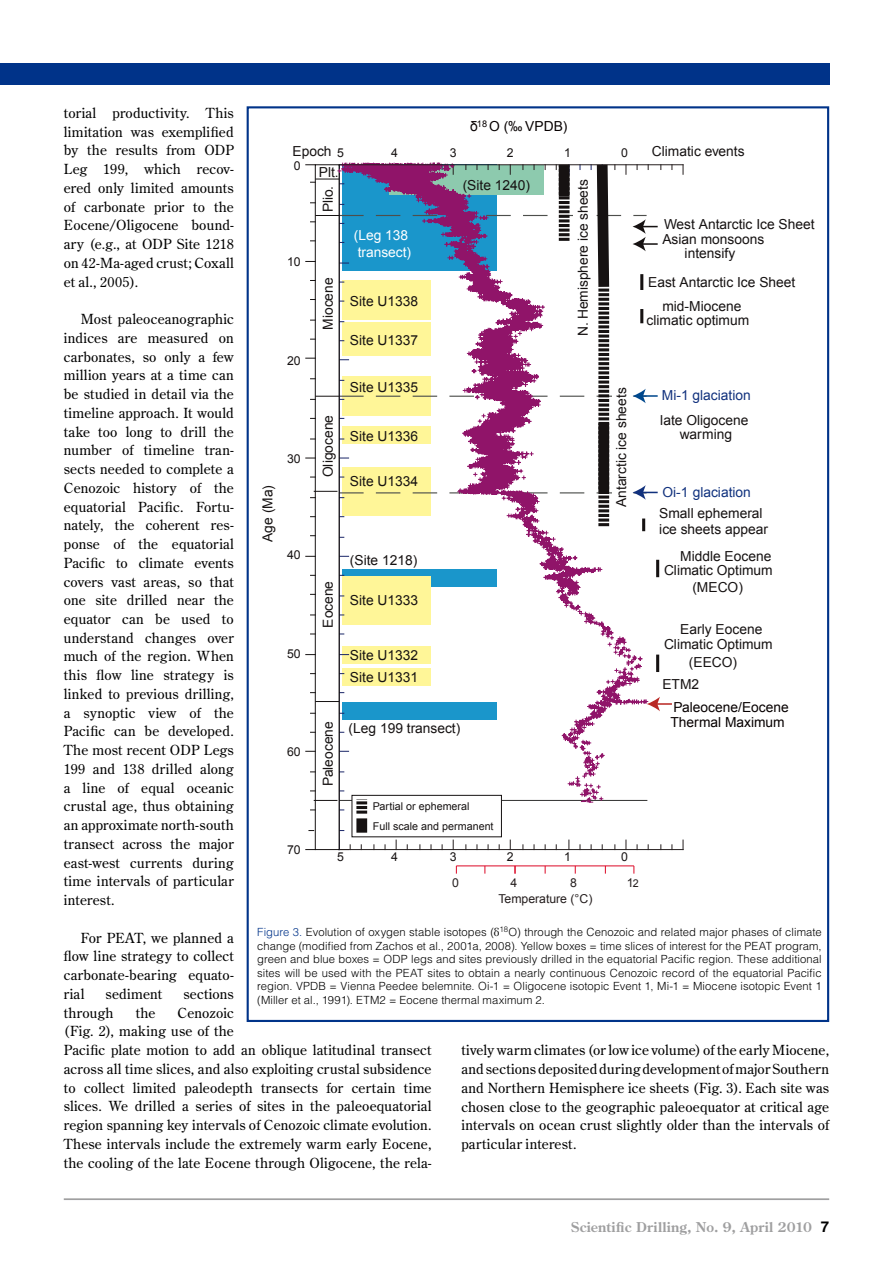
<style>
.page{position:relative;width:893px;height:1263px;background:#fff}
.page>*{position:absolute;margin:0;border:0;box-sizing:border-box;transform-origin:0 0}
.t1{font:13.8px/18.8px "Century Old Style Std";letter-spacing:.015em;color:#000;text-align:justify}
.t2{font:13.8px/14.2px "Arial";color:#161212;text-align:center}
.t3{font:13.8px/14.2px "Arial";color:#070000}
.t4{font:13.8px/16.5px "Arial";color:#fff}
.t5{font:13.8px "Arial";color:#10327e}
.t6{font:13.8px "Arial";color:#11317d}
.t7{font:700 13.5px "Century Old Style Std";letter-spacing:.02em;color:#9f9fa0}
.t8{font:12.3px "Arial";color:#161212}
.t9{font:12.3px "Arial";color:#251e1e}
.t10{font:300 11.25px/13.5px "Helvetica LT Std";letter-spacing:.01em;color:#000;text-align:justify}
.t11{font:10.8px "Arial";color:#161212}
.s1{color:#11317d}
.s2{font-size:10.8px}
.s3{color:#003389}
.s4{font-family:"Century";font-weight:400}
.s5{font-family:"Helvetica LT Std";font-size:15px;color:#000}
</style>
<div class="page">
<hr style="left:64px;top:1198px;width:765px;height:2px;background:#9f9fa0">
<div style="left:0;top:64px;width:829px;height:21px;background:#003389"></div>
<hr style="left:339px;top:849px;width:344px;height:1px;background:#251e1e">
<hr style="left:339px;top:165px;width:1px;height:684px;background:#161212">
<div style="left:315px;top:164px;width:24px;height:686px;border:1px solid #161212"></div>
<svg style="left:315px;top:701px;width:22px;height:1px"></svg>
<svg style="left:314px;top:800px;width:23px;height:1px"></svg>
<svg style="left:311px;top:491px;width:26px;height:7px"></svg>
<svg style="left:311px;top:215px;width:26px;height:9px"></svg>
<svg style="left:311px;top:396px;width:26px;height:4px"></svg>
<svg style="left:306px;top:164px;width:31px;height:20px"></svg>
<hr style="left:456px;top:865px;width:178px;height:1px;background:#dc0826">
<svg style="left:648px;top:225px;width:10px;height:20px"></svg>
<hr style="left:656px;top:655px;width:3px;height:17px;background:#161212">
<hr style="left:656px;top:560px;width:3px;height:17px;background:#161212">
<svg style="left:648px;top:491px;width:10px;height:3px"></svg>
<svg style="left:648px;top:697px;width:24px;height:14px"></svg>
<svg style="left:648px;top:395px;width:10px;height:2px"></svg>
<svg style="left:356px;top:802px;width:11px;height:12px"></svg>
<div style="left:356px;top:818px;width:11px;height:15px;background:#161212"></div>
<svg style="left:337px;top:163px;width:311px;height:639px"></svg>
<div style="left:573px;top:176px;width:21px;height:164px;background:#fff"></div>
<div style="left:612px;top:384px;width:17px;height:127px;background:#fff"></div>
<hr style="left:339px;top:164px;width:344px;height:1px;background:#251e1e">
<p class="t1" style="left:64px;top:103px;width:172px">torial productivity. This limitation was exemplified by the results from ODP Leg 199, which recov&shy;ered only limited amounts of carbonate prior to the Eocene/Oligocene bound&shy;ary (e.g., at ODP Site 1218 on 42-Ma-aged crust; Coxall et al., 2005).</p>
<p class="t1" style="left:64px;top:309px;width:172px;text-indent:17px">Most paleoceanographic indices are measured on carbonates, so only a few million years at a time can be studied in detail via the timeline approach. It would take too long to drill the number of timeline tran&shy;sects needed to complete a Cenozoic history of the equatorial Pacific. Fortu&shy;nately, the coherent res&shy;ponse of the equatorial Pacific to climate events covers vast areas, so that one site drilled near the equator can be used to understand changes over much of the region. When this flow line strategy is linked to previous drilling, a synoptic view of the Pacific can be developed.<br>The most recent ODP Legs 199 and 138 drilled along a line of equal oceanic crustal age, thus obtaining an approximate north-south transect across the major east-west currents during time intervals of particular interest.</p>
<p class="t1" style="left:64px;top:928px;width:172px;text-indent:17px">For PEAT, we planned a flow line strategy to collect carbonate-bearing equato&shy;rial</p>
<p class="t3" style="left:470px;top:120px;width:99px">δ<sup>18</sup> O (‰ VPDB)</p>
<p class="t2" style="left:652px;top:145px;width:94px">Climatic events</p>
<p class="t2" style="left:292px;top:145px;width:41px">Epoch</p>
<p class="t8" style="left:337px;top:144px;width:8px">5</p>
<p class="t8" style="left:391px;top:144px;width:8px">4</p>
<p class="t8" style="left:450px;top:144px;width:8px">3</p>
<p class="t8" style="left:507px;top:144px;width:8px">2</p>
<p class="t8" style="left:564px;top:144px;width:8px">1</p>
<p class="t8" style="left:621px;top:144px;width:8px">0</p>
<p class="t8" style="left:294px;top:157px;width:8px">0</p>
<p class="t2" style="left:319px;top:165px;width:21px">Plt.</p>
<p class="t2" style="left:576px;top:336px;width:159px;rotate:-90deg">N. Hemisphere ice sheets</p>
<p class="t2" style="left:463px;top:178px;width:69px">(Site 1240)</p>
<p class="t2" style="left:321px;top:212px;width:28px;rotate:-90deg">Plio.</p>
<p class="t2" style="left:664px;top:217px;width:152px">West Antarctic Ice Sheet</p>
<p class="t4" style="left:354px;top:227px;width:59px">(Leg 138 transect)</p>
<p class="t2" style="left:662px;top:232px;width:103px">Asian monsoons intensify</p>
<p class="t8" style="left:287px;top:254px;width:15px">10</p>
<p class="t2" style="left:648px;top:275px;width:149px">East Antarctic Ice Sheet</p>
<p class="t2" style="left:321px;top:330px;width:54px;rotate:-90deg">Miocene</p>
<p class="t2" style="left:350px;top:294px;width:70px">Site U1338</p>
<p class="t2" style="left:350px;top:333px;width:70px">Site U1337</p>
<p class="t2" style="left:350px;top:380px;width:70px">Site U1335</p>
<p class="t2" style="left:647px;top:299px;width:104px">mid-Miocene climatic optimum</p>
<p class="t8" style="left:287px;top:352px;width:15px">20</p>
<p class="t2" style="left:614px;top:507px;width:121px;rotate:-90deg">Antarctic ice sheets</p>
<p class="t6" style="left:662px;top:386px;width:90px">Mi-1 glaciation</p>
<p class="t2" style="left:660px;top:413px;width:90px">late Oligocene warming</p>
<p class="t2" style="left:321px;top:477px;width:64px;rotate:-90deg">Oligocene</p>
<p class="t2" style="left:350px;top:430px;width:70px">Site U1336</p>
<p class="t8" style="left:287px;top:450px;width:15px">30</p>
<p class="t2" style="left:350px;top:474px;width:70px">Site U1334</p>
<p class="t2" style="left:261px;top:542px;width:58px;rotate:-90deg">Age (Ma)</p>
<p class="t5" style="left:662px;top:483px;width:90px"><span class="s1">Oi-1</span> glaciation</p>
<p class="t2" style="left:659px;top:506px;width:110px;line-height:15.3px;text-align:left">Small ephemeral ice sheets appear</p>
<p class="t8" style="left:287px;top:547px;width:15px">40</p>
<p class="t2" style="left:664px;top:549px;width:110px;text-align:right">Middle Eocene<br>Climatic Optimum</p>
<p class="t2" style="left:692px;top:580px;width:52px">(MECO)</p>
<p class="t2" style="left:350px;top:553px;width:69px">(Site 1218)</p>
<p class="t2" style="left:321px;top:628px;width:48px;rotate:-90deg">Eocene</p>
<p class="t2" style="left:350px;top:593px;width:70px">Site U1333</p>
<p class="t2" style="left:664px;top:622px;width:110px">Early Eocene<br>Climatic Optimum</p>
<p class="t2" style="left:662px;top:678px;width:38px">ETM2</p>
<p class="t8" style="left:287px;top:645px;width:15px">50</p>
<p class="t2" style="left:350px;top:648px;width:70px">Site U1332</p>
<p class="t2" style="left:689px;top:655px;width:50px">(EECO)</p>
<p class="t2" style="left:350px;top:670px;width:70px">Site U1331</p>
<p class="t3" style="left:670px;top:701px;width:120px">Paleocene/Eocene<br>Thermal Maximum</p>
<p class="t2" style="left:321px;top:786px;width:66px;rotate:-90deg">Paleocene</p>
<p class="t2" style="left:349px;top:721px;width:113px">(Leg 199 transect)</p>
<p class="t8" style="left:287px;top:744px;width:15px">60</p>
<p class="t11" style="left:373px;top:800px;width:98px">Partial or ephemeral</p>
<p class="t11" style="left:373px;top:819px;width:122px">Full scale and permanent</p>
<p class="t8" style="left:287px;top:842px;width:15px">70</p>
<p class="t8" style="left:337px;top:848px;width:8px">5</p>
<p class="t8" style="left:391px;top:848px;width:8px">4</p>
<p class="t8" style="left:450px;top:848px;width:8px">3</p>
<p class="t8" style="left:507px;top:848px;width:8px">2</p>
<p class="t8" style="left:564px;top:848px;width:8px">1</p>
<p class="t8" style="left:621px;top:848px;width:8px">0</p>
<p class="t9" style="left:452px;top:874px;width:8px">0</p>
<p class="t9" style="left:510px;top:874px;width:8px">4</p>
<p class="t9" style="left:570px;top:874px;width:8px">8</p>
<p class="t9" style="left:627px;top:874px;width:13px">1<span class="s2">2</span></p>
<p class="t9" style="left:498px;top:891px;width:95px">Temperature (°C)</p>
<p class="t10" style="left:257px;top:925px;width:566px"><span class="s3">Figure 3.</span> Evolution of oxygen stable isotopes (<span class="s4">δ</span><sup>18</sup>O) through the Cenozoic and related major phases of climate change (modified from Zachos et al., 2001a, 2008). Yellow boxes = time slices of interest for the PEAT program, green and blue boxes = ODP legs and sites previously drilled in the equatorial Pacific region. These additional sites will be used with the PEAT sites to obtain a nearly continuous Cenozoic record of the equatorial Pacific region. VPDB = Vienna Peedee belemnite. Oi-1 = Oligocene isotopic Event 1, Mi-1 = Miocene isotopic Event 1 (Miller et al., 1991). ETM2 = Eocene thermal maximum 2.</p>
<p class="t1" style="left:106px;top:984px;width:58px">sediment</p>
<p class="t1" style="left:183px;top:984px;width:52px">sections</p>
<p class="t1" style="left:64px;top:1003px;width:51px">through</p>
<p class="t1" style="left:136px;top:1003px;width:21px">the</p>
<p class="t1" style="left:64px;top:1003px;width:369px;text-align:left;text-indent:114px">Cenozoic<br>(Fig. 2), making use of the<br>Pacific plate motion to add an oblique latitudinal transect across all time slices, and also exploiting crustal subsidence to collect limited paleodepth transects for certain time slices. We drilled a series of sites in the paleoequatorial region spanning key intervals of Cenozoic climate evolution.<br>These intervals include the extremely warm early Eocene, the cooling of the late Eocene through Oligocene, the rela-</p>
<p class="t1" style="left:461px;top:1041px;width:369px">tively warm climates (or low ice volume) of the early Miocene, and sections deposited during development of major Southern and Northern Hemisphere ice sheets (Fig. 3). Each site was chosen close to the geographic paleoequator at critical age intervals on ocean crust slightly older than the intervals of particular interest.</p>
<p class="t7" style="left:571px;top:1218px;width:260px">Scientific Drilling, No. 9, April 2010 <span class="s5">7</span></p>
</div>
